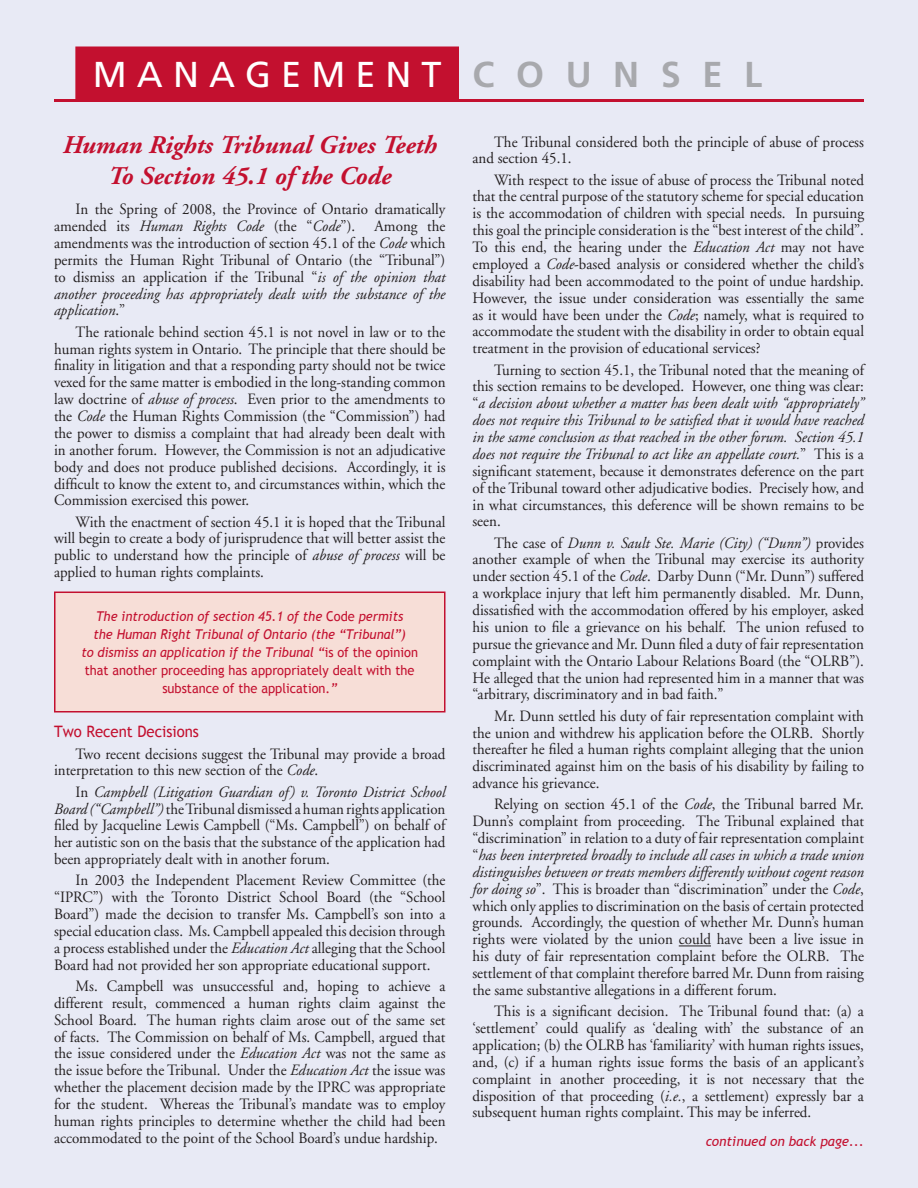
<style>
.page{position:relative;width:918px;height:1188px;background:#e8eaf5}
.page>*{position:absolute;margin:0;border:0;box-sizing:border-box;transform-origin:0 0}
.t1{font:36px "Frutiger";letter-spacing:.28em;color:#fff}
.t2{font:italic 700 25.5px/30.6px "Adobe Garamond";color:#c3102f;text-align:center}
.Main_Text{font:15.75px/16.8px "Adobe Garamond";color:#231f20;text-align:justify;scale:.95 1}
.Red_Subheading_Text{font:15.75px "Trebuchet MS";color:#c3102f;scale:.95 1}
.Red_Subheading_Text-2{font:italic 13.5px/18px "Trebuchet MS";color:#c3102f;text-align:center;scale:.95 1}
.Red_Subheading_Text-3{font:italic 13.5px "Trebuchet MS";color:#c3102f}
.s1{font-weight:700;color:#a8a9ad}
.s2{font-style:italic}
.s3{font-style:normal}
</style>
<div class="page">
<div style="left:75px;top:46px;width:384px;height:54px;background:#c3102f;border:3px solid #c3102f"></div>
<hr style="left:54px;top:99px;width:810px;height:3px;background:#c3102f">
<hr style="left:679px;top:946px;width:32px;height:1px;background:#231f20">
<div style="left:55px;top:592px;width:390px;height:120px;background:#f7ded7"></div>
<div style="left:54px;top:592px;width:392px;height:120px;border:2px solid #c3102f"></div>
<p class="t1" style="left:93px;top:53px;width:671px">MANAGEMENT <span class="s1">C O U N S E L</span></p>
<p class="t2" style="left:63px;top:131px;width:376px">Human Rights Tribunal Gives Teeth<br>To Section 45.1 of the Code</p>
<p class="Main_Text" style="left:54px;top:201px;width:414px;text-indent:22px">In the Spring of 2008, the Province of Ontario dramatically amended its <span class="s2">Human Rights Code</span> (the “<span class="s2">Code</span>”). Among the amendments was the introduction of section 45.1 of the <span class="s2">Code</span> which permits the Human Right Tribunal of Ontario (the “Tribunal”) to dismiss an application if the Tribunal “<span class="s2">is of the opinion that another proceeding has appropriately dealt with the substance of the application</span>.”</p>
<p class="Main_Text" style="left:54px;top:324px;width:414px;text-indent:22px">The rationale behind section 45.1 is not novel in law or to the human rights system in Ontario. The principle that there should be finality in litigation and that a responding party should not be twice vexed for the same matter is embodied in the long-standing common law doctrine of <span class="s2">abuse of process</span>. Even prior to the amendments to the <span class="s2">Code</span> the Human Rights Commission (the “Commission”) had the power to dismiss a complaint that had already been dealt with in another forum. However, the Commission is not an adjudicative body and does not produce published decisions. Accordingly, it is difficult to know the extent to, and circumstances within, which the Commission exercised this power.</p>
<p class="Main_Text" style="left:54px;top:514px;width:414px;text-indent:22px">With the enactment of section 45.1 it is hoped that the Tribunal will begin to create a body of jurisprudence that will better assist the public to understand how the principle of <span class="s2">abuse of process</span> will be applied to human rights complaints.</p>
<p class="Red_Subheading_Text-2" style="left:81px;top:607px;width:356px">The introduction of section 45.1 of the <span class="s3">Code</span> permits<br>the Human Right Tribunal of Ontario (the “Tribunal”)<br>to dismiss an application if the Tribunal “<span class="s3">is of the opinion that another proceeding has appropriately dealt with the substance of the application.</span>”</p>
<p class="Red_Subheading_Text" style="left:54px;top:723px;width:154px">Two Recent Decisions</p>
<p class="Main_Text" style="left:54px;top:746px;width:414px;text-indent:22px">Two recent decisions suggest the Tribunal may provide a broad interpretation to this new section of the <span class="s2">Code</span>.</p>
<p class="Main_Text" style="left:54px;top:784px;width:414px;text-indent:22px">In <span class="s2">Campbell (Litigation Guardian of) v. Toronto District School Board (“Campbell”)</span> the Tribunal dismissed a human rights application filed by Jacqueline Lewis Campbell (“Ms. Campbell”) on behalf of her autistic son on the basis that the substance of the application had been appropriately dealt with in another forum.</p>
<p class="Main_Text" style="left:54px;top:872px;width:414px;text-indent:22px">In 2003 the Independent Placement Review Committee (the “IPRC”) with the Toronto District School Board (the “School Board”) made the decision to transfer Ms. Campbell’s son into a special education class. Ms. Campbell appealed this decision through a process established under the <span class="s2">Education Act</span> alleging that the School Board had not provided her son appropriate educational support.</p>
<p class="Main_Text" style="left:54px;top:978px;width:414px;text-indent:22px">Ms. Campbell was unsuccessful and, hoping to achieve a different result, commenced a human rights claim against the School Board. The human rights claim arose out of the same set of facts. The Commission on behalf of Ms. Campbell, argued that the issue considered under the <span class="s2">Education Act</span> was not the same as the issue before the Tribunal. Under the <span class="s2">Education Act</span> the issue was whether the placement decision made by the IPRC was appropriate for the student. Whereas the Tribunal’s mandate was to employ human rights principles to determine whether the child had been accommodated to the point of the School Board’s undue hardship.</p>
<p class="Main_Text" style="left:472px;top:134px;width:414px;text-indent:22px">The Tribunal considered both the principle of abuse of process and section 45.1.</p>
<p class="Main_Text" style="left:472px;top:172px;width:414px;text-indent:22px">With respect to the issue of abuse of process the Tribunal noted that the central purpose of the statutory scheme for special education is the accommodation of children with special needs. In pursuing this goal the principle consideration is the “best interest of the child”.<br>To this end, the hearing under the <span class="s2">Education Act</span> may not have employed a <span class="s2">Code</span>-based analysis or considered whether the child’s disability had been accommodated to the point of undue hardship.<br>However, the issue under consideration was essentially the same as it would have been under the <span class="s2">Code</span>; namely, what is required to accommodate the student with the disability in order to obtain equal treatment in the provision of educational services?</p>
<p class="Main_Text" style="left:472px;top:362px;width:414px;text-indent:22px">Turning to section 45.1, the Tribunal noted that the meaning of this section remains to be developed. However, one thing was clear: “<span class="s2">a decision about whether a matter has been dealt with “appropriately” does not require this Tribunal to be satisfied that it would have reached in the same conclusion as that reached in the other forum. Section 45.1 does not require the Tribunal to act like an appellate court.</span>” This is a significant statement, because it demonstrates deference on the part of the Tribunal toward other adjudicative bodies. Precisely how, and in what circumstances, this deference will be shown remains to be seen.</p>
<p class="Main_Text" style="left:472px;top:535px;width:414px;text-indent:22px">The case of <span class="s2">Dunn v. Sault Ste. Marie (City) (“Dunn”)</span> provides another example of when the Tribunal may exercise its authority under section 45.1 of the <span class="s2">Code</span>. Darby Dunn (“Mr. Dunn”) suffered a workplace injury that left him permanently disabled. Mr. Dunn, dissatisfied with the accommodation offered by his employer, asked his union to file a grievance on his behalf. The union refused to pursue the grievance and Mr. Dunn filed a duty of fair representation complaint with the Ontario Labour Relations Board (the “OLRB”).<br>He alleged that the union had represented him in a manner that was “arbitrary, discriminatory and in bad faith.”</p>
<p class="Main_Text" style="left:473px;top:708px;width:414px;text-indent:22px">Mr. Dunn settled his duty of fair representation complaint with the union and withdrew his application before the OLRB. Shortly thereafter he filed a human rights complaint alleging that the union discriminated against him on the basis of his disability by failing to advance his grievance.</p>
<p class="Main_Text" style="left:473px;top:796px;width:414px;text-indent:22px">Relying on section 45.1 of the <span class="s2">Code</span>, the Tribunal barred Mr.<br>Dunn’s complaint from proceeding. The Tribunal explained that “discrimination” in relation to a duty of fair representation complaint “<span class="s2">has been interpreted broadly to include all cases in which a trade union distinguishes between or treats members differently without cogent reason for doing so</span>”. This is broader than “discrimination” under the <span class="s2">Code</span>, which only applies to discrimination on the basis of certain protected grounds. Accordingly, the question of whether Mr. Dunn’s human rights were violated by the union could have been a live issue in his duty of fair representation complaint before the OLRB. The settlement of that complaint therefore barred Mr. Dunn from raising the same substantive allegations in a different forum.</p>
<p class="Main_Text" style="left:473px;top:1003px;width:414px;text-indent:22px">This is a significant decision. The Tribunal found that: (a) a ‘settlement’ could qualify as ‘dealing with’ the substance of an application; (b) the OLRB has ‘familiarity’ with human rights issues, and, (c) if a human rights issue forms the basis of an applicant’s complaint in another proceeding, it is not necessary that the disposition of that proceeding (<span class="s2">i.e.</span>, a settlement) expressly bar a subsequent human rights complaint. This may be inferred.</p>
<p class="Red_Subheading_Text-3" style="left:706px;top:1133px;width:160px">continued on back page...</p>
</div>
